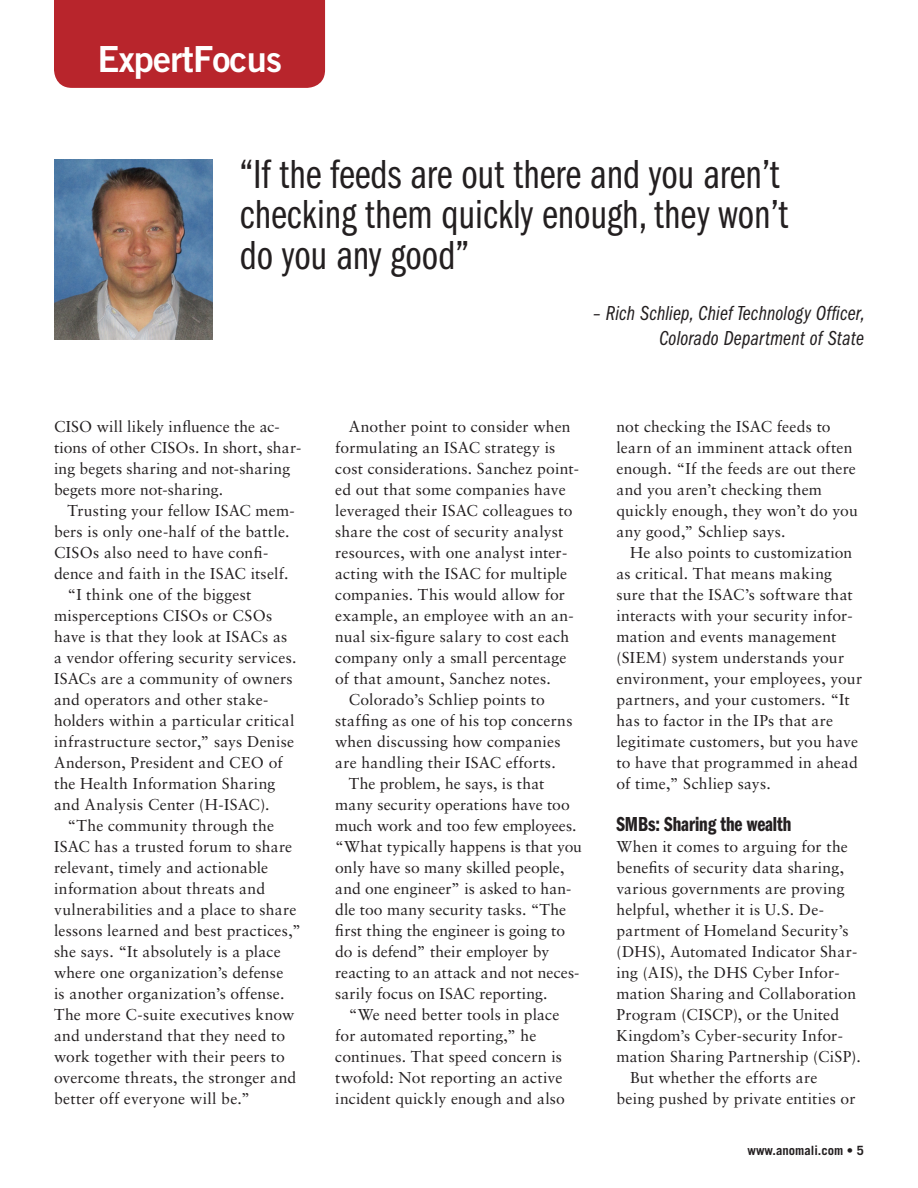
<style>
.page{position:relative;width:918px;height:1188px;background:#fff}
.page>*{position:absolute;margin:0;border:0;box-sizing:border-box;transform-origin:0 0}
.pullqoute-copy{font:42px/40.5px "ITC Franklin Gothic Std Bk Cp";color:#231f20}
.Copy_head{font:36px "Trade Gothic LT Std Bd 2";letter-spacing:-.02em;color:#fff}
.pullqoute-byline{font:21px/25.5px "ITC Franklin Gothic Std Bk Cp It";letter-spacing:.01em;color:#231f20;text-align:right}
.copy-subhead{font:21px "ITC Franklin Gothic Std Dm Cp";letter-spacing:-.005em;color:#231f20}
.t1{font:15.75px/21px "Sabon LT Std";letter-spacing:.01em;color:#231f20}
.t2{font:700 12.75px "Trade Gothic LT Std";color:#231f20}
</style>
<div class="page">
<div style="left:54px;top:0;width:271px;height:88px;background:#b8252c"></div>
<img style="left:54px;top:159px;width:159px;height:181px">
<p class="Copy_head" style="left:97px;top:37px;width:186px">ExpertFocus</p>
<p class="pullqoute-copy" style="left:240px;top:155px;width:550px">“If the feeds are out there and you aren’t checking them quickly enough, they won’t do you any good”</p>
<p class="pullqoute-byline" style="left:593px;top:301px;width:273px">– Rich Schliep, Chief Technology Officer,<br>Colorado Department of State</p>
<p class="t1" style="left:54px;top:416px;width:249px">CISO will likely influence the ac&shy;tions of other CISOs. In short, shar&shy;ing begets sharing and not-sharing begets more not-sharing.</p>
<p class="t1" style="left:54px;top:500px;width:242px;text-indent:14px">Trusting your fellow ISAC mem&shy;bers is only one-half of the battle.<br>CISOs also need to have confi&shy;dence and faith in the ISAC itself.</p>
<p class="t1" style="left:54px;top:584px;width:244px;text-indent:14px">“I think one of the biggest misperceptions CISOs or CSOs have is that they look at ISACs as a vendor offering security services.<br>ISACs are a community of owners and operators and other stake&shy;holders within a particular critical infrastructure sector,” says Denise<br>Anderson, President and CEO of the Health Information Sharing and Analysis Center (H-ISAC).</p>
<p class="t1" style="left:54px;top:815px;width:248px;text-indent:14px">“The community through the ISAC has a trusted forum to share relevant, timely and actionable information about threats and vulnerabilities and a place to share lessons learned and best practices,” she says. “It absolutely is a place where one organization’s defense<br>is another organization’s offense.<br>The more C-suite executives know and understand that they need to work together with their peers to overcome threats, the stronger and better off everyone will be.”</p>
<p class="t1" style="left:335px;top:416px;width:245px;text-indent:14px">Another point to consider when formulating an ISAC strategy is cost considerations. Sanchez point&shy;ed out that some companies have leveraged their ISAC colleagues to share the cost of security analyst resources, with one analyst inter&shy;acting with the ISAC for multiple companies. This would allow for example, an employee with an an&shy;nual six-figure salary to cost each company only a small percentage of that amount, Sanchez notes.</p>
<p class="t1" style="left:335px;top:689px;width:239px;text-indent:14px">Colorado’s Schliep points to staffing as one of his top concerns when discussing how companies are handling their ISAC efforts.</p>
<p class="t1" style="left:335px;top:773px;width:248px;text-indent:14px">The problem, he says, is that many security operations have too much work and too few employees. “What typically happens is that you only have so many skilled people, and one engineer” is asked to han&shy;dle too many security tasks. “The first thing the engineer is going to do is defend” their employer by reacting to an attack and not neces&shy;sarily focus on ISAC reporting.</p>
<p class="t1" style="left:335px;top:1004px;width:231px;text-indent:14px">“We need better tools in place for automated reporting,” he continues. That speed concern is twofold: Not reporting an active incident quickly enough and also</p>
<p class="t1" style="left:616px;top:416px;width:243px">not checking the ISAC feeds to learn of an imminent attack often enough. “If the feeds are out there and you aren’t checking them quickly enough, they won’t do you any good,” Schliep says.</p>
<p class="t1" style="left:616px;top:542px;width:247px;text-indent:14px">He also points to customization as critical. That means making sure that the ISAC’s software that interacts with your security infor&shy;mation and events management (SIEM) system understands your environment, your employees, your partners, and your customers. “It has to factor in the IPs that are legitimate customers, but you have to have that programmed in ahead of time,” Schliep says.</p>
<p class="copy-subhead" style="left:616px;top:812px;width:176px">SMBs: Sharing the wealth</p>
<p class="t1" style="left:616px;top:836px;width:246px">When it comes to arguing for the benefits of security data sharing, various governments are proving helpful, whether it is U.S. De&shy;partment of Homeland Security’s (DHS), Automated Indicator Shar&shy;ing (AIS), the DHS Cyber Infor&shy;mation Sharing and Collaboration Program (CISCP), or the United Kingdom’s Cyber-security Infor&shy;mation Sharing Partnership (CiSP).</p>
<p class="t1" style="left:616px;top:1067px;width:241px;text-indent:14px">But whether the efforts are being pushed by private entities or</p>
<p class="t2" style="left:747px;top:1143px;width:118px">www.anomali.com • 5</p>
</div>
